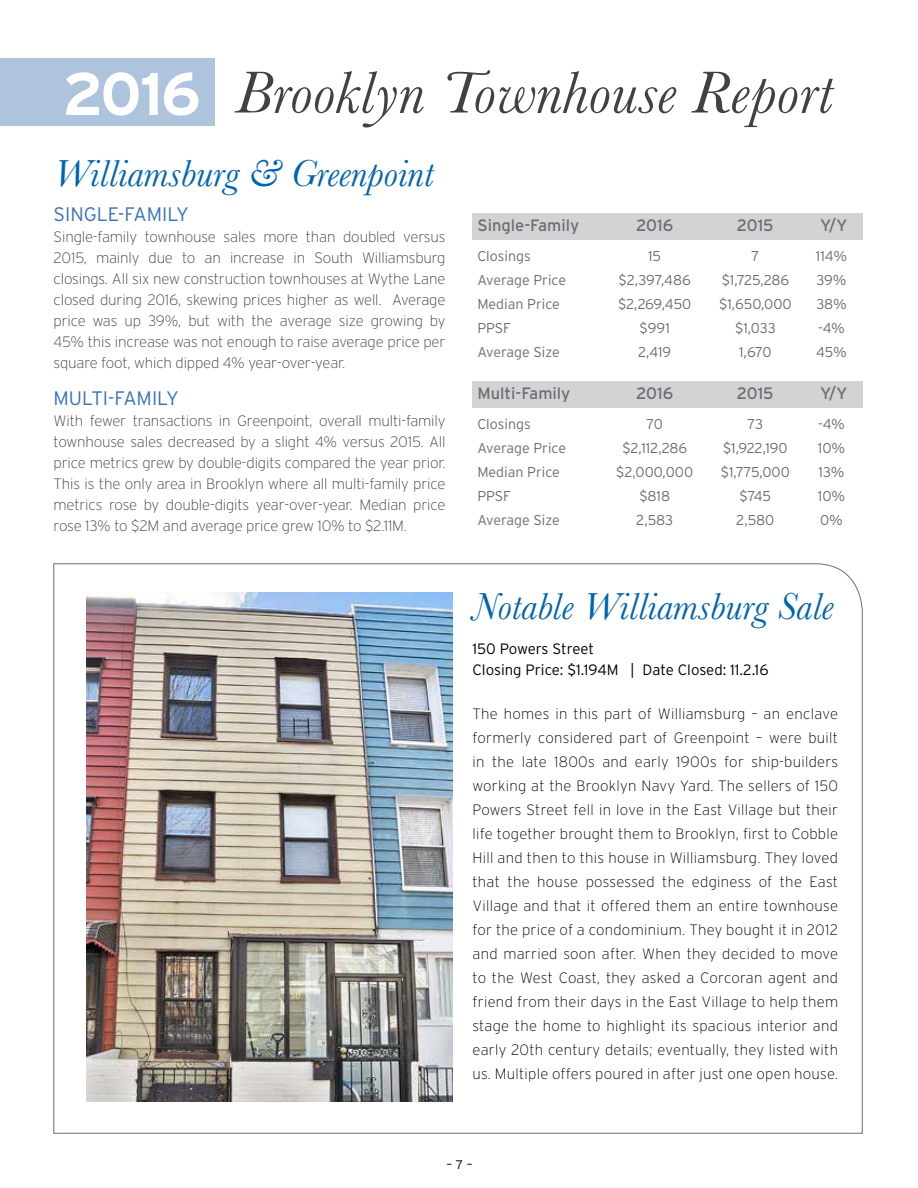
<style>
.page{position:relative;width:918px;height:1188px;background:#fff}
.page>*{position:absolute;margin:0;border:0;box-sizing:border-box;transform-origin:0 0}
.t1{font:italic 61.5px "Baskerville";letter-spacing:.005em;color:#414042}
.t2{font:italic 39px "Baskerville";color:#0064b1}
.t3{font:300 19.5px "Interstate";color:#3772b9}
.t4{font:16.5px "Interstate";color:#6d6e71}
.t5{font:200 15px/24px "Interstate";letter-spacing:.02em;color:#000;text-align:justify}
.t6{font:200 15px/21px "Interstate";letter-spacing:-.01em;color:#414042;text-align:justify}
.t7{font:300 15px/21px "Interstate";color:#000}
.t8{font:300 14.25px/24px "Interstate";color:#6d6e71;text-align:center}
.t9{font:12.75px "Interstate";color:#414042}
.s1{font-family:"Interstate";font-weight:700;font-style:normal;font-size:60px;color:#fff}
</style>
<div class="page">
<div style="left:0;top:58px;width:214px;height:68px;background:#adc4dc"></div>
<div style="left:472px;top:213px;width:391px;height:27px;background:#d1d3d4"></div>
<div style="left:472px;top:381px;width:391px;height:27px;background:#d1d3d4"></div>
<svg style="left:53px;top:563px;width:810px;height:571px"></svg>
<img style="left:86px;top:593px;width:367px;height:509px">
<h1 class="t1" style="left:62px;top:52px;width:772px"><span class="s1">2016</span> Brooklyn Townhouse Report</h1>
<h2 class="t2" style="left:54px;top:147px;width:381px">Williamsburg &amp; Greenpoint</h2>
<h3 class="t3" style="left:54px;top:203px;width:137px">SINGLE-FAMILY</h3>
<p class="t6" style="left:54px;top:226px;width:393px">Single-family townhouse sales more than doubled versus 2015, mainly due to an increase in South Williamsburg closings. All six new construction townhouses at Wythe Lane closed during 2016, skewing prices higher as well. Average price was up 39%, but with the average size growing by 45% this increase was not enough to raise average price per square foot, which dipped 4% year-over-year.</p>
<h3 class="t3" style="left:54px;top:387px;width:127px">MULTI-FAMILY</h3>
<p class="t6" style="left:54px;top:410px;width:393px">With fewer transactions in Greenpoint, overall multi-family townhouse sales decreased by a slight 4% versus 2015. All price metrics grew by double-digits compared the year prior.<br>This is the only area in Brooklyn where all multi-family price metrics rose by double-digits year-over-year. Median price rose 13% to $2M and average price grew 10% to $2.11M.</p>
<p class="t4" style="left:477px;top:216px;width:104px">Single-Family</p>
<p class="t8" style="left:477px;top:244px;width:90px;text-align:left">Closings<br>Average Price<br>Median Price<br>PPSF<br>Average Size</p>
<p class="t4" style="left:477px;top:384px;width:95px">Multi-Family</p>
<p class="t8" style="left:477px;top:412px;width:90px;text-align:left">Closings<br>Average Price<br>Median Price<br>PPSF<br>Average Size</p>
<p class="t4" style="left:636px;top:216px;width:39px">2016</p>
<p class="t8" style="left:618px;top:244px;width:75px">15 $2,397,486 $2,269,450 $991<br>2,419</p>
<p class="t4" style="left:636px;top:384px;width:39px">2016</p>
<p class="t8" style="left:616px;top:412px;width:78px">70 $2,112,286 $2,000,000 $818<br>2,583</p>
<p class="t4" style="left:737px;top:216px;width:38px">2015</p>
<p class="t8" style="left:719px;top:244px;width:74px">7 $1,725,286 $1,650,000 $1,033<br>1,670</p>
<p class="t4" style="left:737px;top:384px;width:38px">2015</p>
<p class="t8" style="left:721px;top:412px;width:71px">73 $1,922,190 $1,775,000 $745<br>2,580</p>
<p class="t4" style="left:820px;top:216px;width:29px">Y/Y</p>
<p class="t8" style="left:816px;top:244px;width:33px;text-align:left">114%<br>39%<br>38% -4%<br>45%</p>
<p class="t4" style="left:820px;top:384px;width:29px">Y/Y</p>
<p class="t8" style="left:818px;top:412px;width:29px;text-align:justify">-4% 10% 13% 10% 0%</p>
<h2 class="t2" style="left:472px;top:580px;width:362px">Notable Williamsburg Sale</h2>
<p class="t7" style="left:472px;top:638px;width:298px">150 Powers Street<br>Closing Price: $1.194M | Date Closed: 11.2.16</p>
<p class="t5" style="left:472px;top:702px;width:367px">The homes in this part of Williamsburg – an enclave formerly considered part of Greenpoint – were built in the late 1800s and early 1900s for ship-builders working at the Brooklyn Navy Yard. The sellers of 150<br>Powers Street fell in love in the East Village but their life together brought them to Brooklyn, first to Cobble Hill and then to this house in Williamsburg. They loved that the house possessed the edginess of the East Village and that it offered them an entire townhouse for the price of a condominium. They bought it in 2012 and married soon after. When they decided to move to the West Coast, they asked a Corcoran agent and friend from their days in the East Village to help them stage the home to highlight its spacious interior and early 20th century details; eventually, they listed with us. Multiple offers poured in after just one open house.</p>
<p class="t9" style="left:447px;top:1157px;width:27px">– 7 –</p>
</div>
